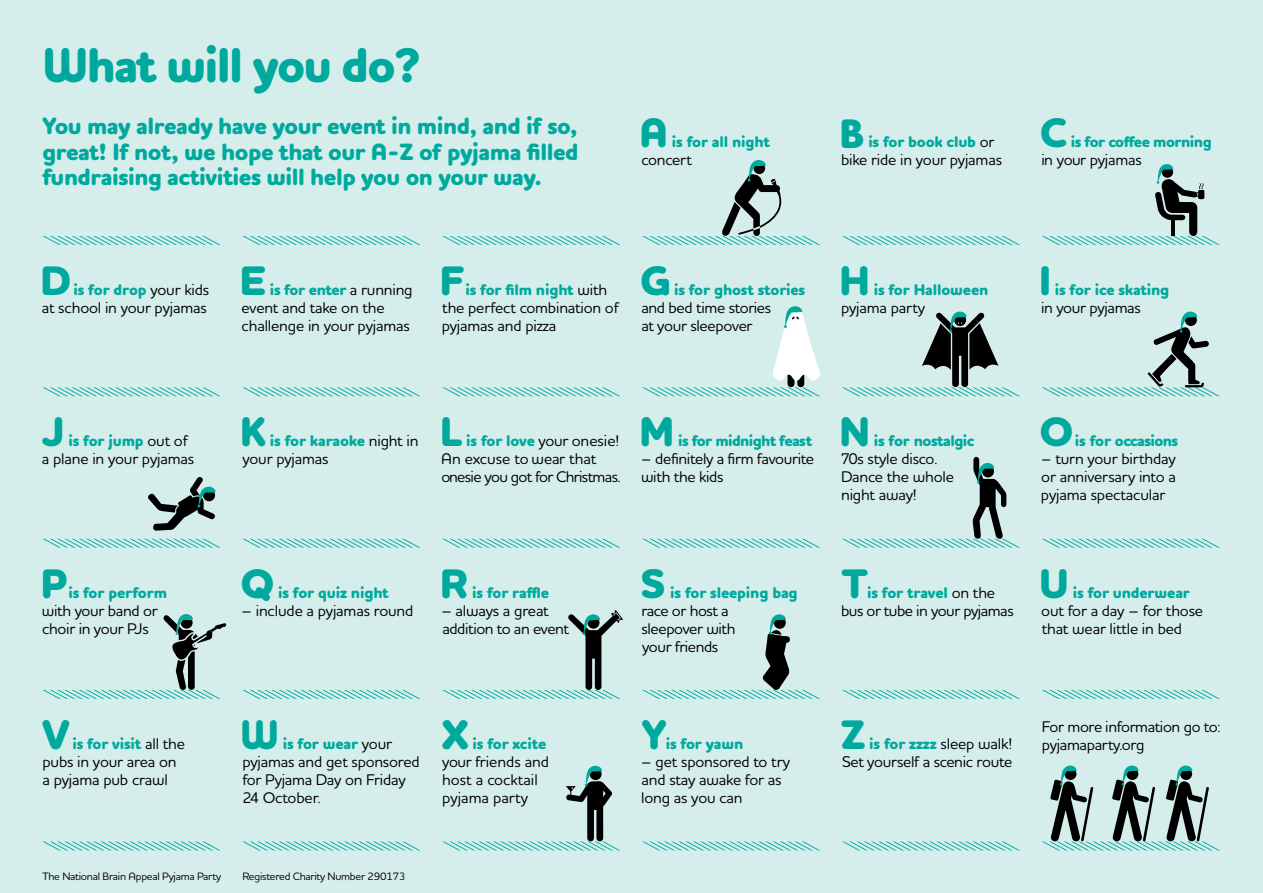
<style>
.page{position:relative;width:1263px;height:893px;background:#d6eeeb}
.page>*{position:absolute;margin:0;border:0;box-sizing:border-box;transform-origin:0 0}
.t1{font:800 49.5px "Houschka Rounded";letter-spacing:-.035em;color:#00a99d;scale:.9 1}
.t2{font:800 42px "Houschka Rounded";color:#00a99d}
.t3{font:800 42px "Houschka Rounded";color:#00a99d;scale:.9 1}
.t4{font:800 24px/25.5px "Houschka Rounded";letter-spacing:-.02em;color:#00a99d;text-align:justify}
.t5{font:500 15.75px/18px "Houschka Rounded";letter-spacing:-.01em;color:#000}
.t6{font:800 15.75px "Houschka Rounded";letter-spacing:-.01em;color:#00a99d}
.t7{font:500 15.75px/18px "Houschka Rounded";letter-spacing:-.03em;color:#000;text-align:center}
.t8{font:800 15.75px "Houschka Rounded";letter-spacing:-.035em;color:#00a99d}
.t9{font:800 15.75px "Houschka Rounded";letter-spacing:-.03em;color:#00a99d}
.t10{font:500 10.95px "Houschka Rounded";letter-spacing:-.02em;color:#000}
.s1{font-weight:800;color:#00a99d}
</style>
<div class="page">
<svg style="left:842px;top:236px;width:178px;height:9px"></svg>
<svg style="left:642px;top:539px;width:178px;height:9px"></svg>
<svg style="left:1042px;top:539px;width:178px;height:9px"></svg>
<svg style="left:842px;top:690px;width:178px;height:9px"></svg>
<svg style="left:1042px;top:690px;width:178px;height:9px"></svg>
<svg style="left:642px;top:841px;width:177px;height:9px"></svg>
<svg style="left:842px;top:841px;width:177px;height:9px"></svg>
<svg style="left:242px;top:690px;width:178px;height:9px"></svg>
<svg style="left:43px;top:841px;width:177px;height:9px"></svg>
<svg style="left:242px;top:841px;width:178px;height:9px"></svg>
<svg style="left:43px;top:539px;width:178px;height:9px"></svg>
<svg style="left:243px;top:539px;width:177px;height:9px"></svg>
<svg style="left:443px;top:539px;width:177px;height:9px"></svg>
<svg style="left:43px;top:387px;width:177px;height:9px"></svg>
<svg style="left:242px;top:387px;width:178px;height:9px"></svg>
<svg style="left:442px;top:387px;width:178px;height:9px"></svg>
<svg style="left:842px;top:457px;width:178px;height:91px"></svg>
<svg style="left:642px;top:614px;width:178px;height:85px"></svg>
<svg style="left:442px;top:766px;width:178px;height:84px"></svg>
<svg style="left:1042px;top:765px;width:177px;height:85px"></svg>
<svg style="left:148px;top:477px;width:68px;height:54px"></svg>
<svg style="left:1042px;top:312px;width:177px;height:84px"></svg>
<svg style="left:842px;top:312px;width:178px;height:84px"></svg>
<svg style="left:642px;top:306px;width:179px;height:90px"></svg>
<svg style="left:255px;top:587px;width:15px;height:15px"></svg>
<svg style="left:43px;top:614px;width:183px;height:85px"></svg>
<svg style="left:442px;top:610px;width:181px;height:89px"></svg>
<svg style="left:1042px;top:164px;width:178px;height:81px"></svg>
<svg style="left:642px;top:160px;width:178px;height:85px"></svg>
<svg style="left:43px;top:236px;width:178px;height:9px"></svg>
<svg style="left:242px;top:236px;width:178px;height:9px"></svg>
<svg style="left:442px;top:236px;width:178px;height:9px"></svg>
<h1 class="t1" style="left:43px;top:34px;width:422px">What will you do?</h1>
<h3 class="t4" style="left:43px;top:114px;width:538px">You may already have your event in mind, and if so, great! If not, we hope that our A-Z of pyjama filled fundraising activities will help you on your way.</h3>
<h2 class="t2" style="left:639px;top:106px;width:31px">A</h2>
<p class="t6" style="left:672px;top:131px;width:99px">is for all night</p>
<p class="t5" style="left:641px;top:150px;width:52px">concert</p>
<h2 class="t2" style="left:40px;top:254px;width:33px">D</h2>
<p class="t5" style="left:42px;top:280px;width:169px;text-align:right"><span class="s1">is for drop</span> your kids<br>at school in your pyjamas</p>
<h2 class="t2" style="left:240px;top:254px;width:28px">E</h2>
<p class="t5" style="left:241px;top:280px;width:173px;text-indent:28px"><span class="s1">is for enter</span> a running event and take on the challenge in your pyjamas</p>
<h2 class="t2" style="left:439px;top:254px;width:26px">F</h2>
<p class="t5" style="left:442px;top:280px;width:179px;text-indent:24px"><span class="s1">is for film night</span> with the perfect combination of pyjamas and pizza</p>
<h2 class="t2" style="left:640px;top:254px;width:33px">G</h2>
<p class="t6" style="left:674px;top:279px;width:133px">is for ghost stories</p>
<p class="t5" style="left:641px;top:298px;width:131px">and bed time stories at your sleepover</p>
<h2 class="t2" style="left:839px;top:107px;width:27px">B</h2>
<p class="t5" style="left:841px;top:132px;width:162px;text-indent:27px"><span class="s1">is for book club</span> or bike ride in your pyjamas</p>
<h2 class="t2" style="left:839px;top:254px;width:33px">H</h2>
<p class="t6" style="left:874px;top:279px;width:116px">is for Halloween</p>
<p class="t5" style="left:841px;top:298px;width:86px">pyjama party</p>
<h2 class="t2" style="left:1040px;top:106px;width:29px">C</h2>
<p class="t9" style="left:1071px;top:131px;width:143px">is for coffee morning</p>
<p class="t5" style="left:1041px;top:150px;width:102px">in your pyjamas</p>
<h2 class="t2" style="left:1039px;top:254px;width:14px">I</h2>
<p class="t6" style="left:1055px;top:279px;width:116px">is for ice skating</p>
<p class="t5" style="left:1041px;top:298px;width:101px">in your pyjamas</p>
<h2 class="t2" style="left:42px;top:405px;width:24px">J</h2>
<p class="t5" style="left:42px;top:431px;width:154px;text-indent:27px"><span class="s1">is for jump</span> out of a plane in your pyjamas</p>
<h2 class="t2" style="left:240px;top:405px;width:28px">K</h2>
<p class="t5" style="left:242px;top:431px;width:178px;text-indent:28px"><span class="s1">is for karaoke</span> night in your pyjamas</p>
<h2 class="t2" style="left:440px;top:405px;width:24px">L</h2>
<p class="t7" style="left:441px;top:431px;width:181px;text-align:left;text-indent:25px"><span class="s1">is for love</span> your onesie!<br>An excuse to wear that onesie you got for Christmas.</p>
<h2 class="t2" style="left:639px;top:405px;width:37px">M</h2>
<p class="t8" style="left:678px;top:431px;width:136px">is for midnight feast</p>
<p class="t5" style="left:641px;top:449px;width:175px">– definitely a firm favourite with the kids</p>
<h2 class="t2" style="left:839px;top:405px;width:33px">N</h2>
<p class="t8" style="left:874px;top:431px;width:102px">is for nostalgic</p>
<p class="t5" style="left:841px;top:449px;width:115px">70s style disco.<br>Dance the whole night away!</p>
<h2 class="t2" style="left:1039px;top:405px;width:36px">O</h2>
<p class="t8" style="left:1075px;top:431px;width:105px">is for occasions</p>
<p class="t5" style="left:1041px;top:449px;width:137px;text-align:justify">– turn your birthday or anniversary into a pyjama spectacular</p>
<h2 class="t2" style="left:40px;top:556px;width:29px">P</h2>
<p class="t6" style="left:68px;top:582px;width:100px">is for perform</p>
<p class="t5" style="left:42px;top:601px;width:117px">with your band or choir in your PJs</p>
<h2 class="t2" style="left:241px;top:556px;width:36px">O</h2>
<p class="t6" style="left:278px;top:582px;width:112px">is for quiz night</p>
<p class="t5" style="left:241px;top:601px;width:174px">– include a pyjamas round</p>
<h2 class="t2" style="left:440px;top:556px;width:30px">R</h2>
<p class="t6" style="left:472px;top:582px;width:78px">is for raffle</p>
<p class="t5" style="left:441px;top:601px;width:129px">– always a great addition to an event</p>
<h2 class="t2" style="left:641px;top:556px;width:26px">S</h2>
<p class="t6" style="left:670px;top:582px;width:129px">is for sleeping bag</p>
<p class="t5" style="left:641px;top:601px;width:96px">race or host a sleepover with your friends</p>
<h2 class="t2" style="left:842px;top:556px;width:27px">T</h2>
<p class="t7" style="left:841px;top:583px;width:174px"><span class="s1">is for travel</span> on the<br>bus or tube in your pyjamas</p>
<h2 class="t2" style="left:1039px;top:556px;width:32px">U</h2>
<p class="t6" style="left:1073px;top:582px;width:119px">is for underwear</p>
<p class="t5" style="left:1041px;top:601px;width:163px">out for a day – for those that wear little in bed</p>
<h2 class="t2" style="left:42px;top:708px;width:29px">V</h2>
<p class="t5" style="left:43px;top:734px;width:144px;text-indent:30px"><span class="s1">is for visit</span> all the pubs in your area on a pyjama pub crawl</p>
<h2 class="t3" style="left:240px;top:708px;width:45px">W</h2>
<p class="t5" style="left:242px;top:734px;width:179px;text-indent:40px"><span class="s1">is for wear</span> your pyjamas and get sponsored for Pyjama Day on Friday<br>24 October.</p>
<h2 class="t2" style="left:441px;top:708px;width:29px">X</h2>
<p class="t6" style="left:473px;top:734px;width:75px">is for xcite</p>
<p class="t5" style="left:442px;top:752px;width:108px">your friends and host a cocktail pyjama party</p>
<h2 class="t2" style="left:642px;top:708px;width:26px">Y</h2>
<p class="t6" style="left:666px;top:734px;width:79px">is for yawn</p>
<p class="t5" style="left:641px;top:752px;width:151px">– get sponsored to try and stay awake for as long as you can</p>
<h2 class="t2" style="left:841px;top:708px;width:26px">Z</h2>
<p class="t5" style="left:842px;top:734px;width:172px;text-align:right"><span class="s1">is for zzzz</span> sleep walk!<br>Set yourself a scenic route</p>
<p class="t5" style="left:1042px;top:717px;width:180px">For more information go to: pyjamaparty.org</p>
<p class="t10" style="left:43px;top:869px;width:180px">The National Brain Appeal Pyjama Party</p>
<p class="t10" style="left:242px;top:869px;width:165px">Registered Charity Number 290173</p>
</div>
